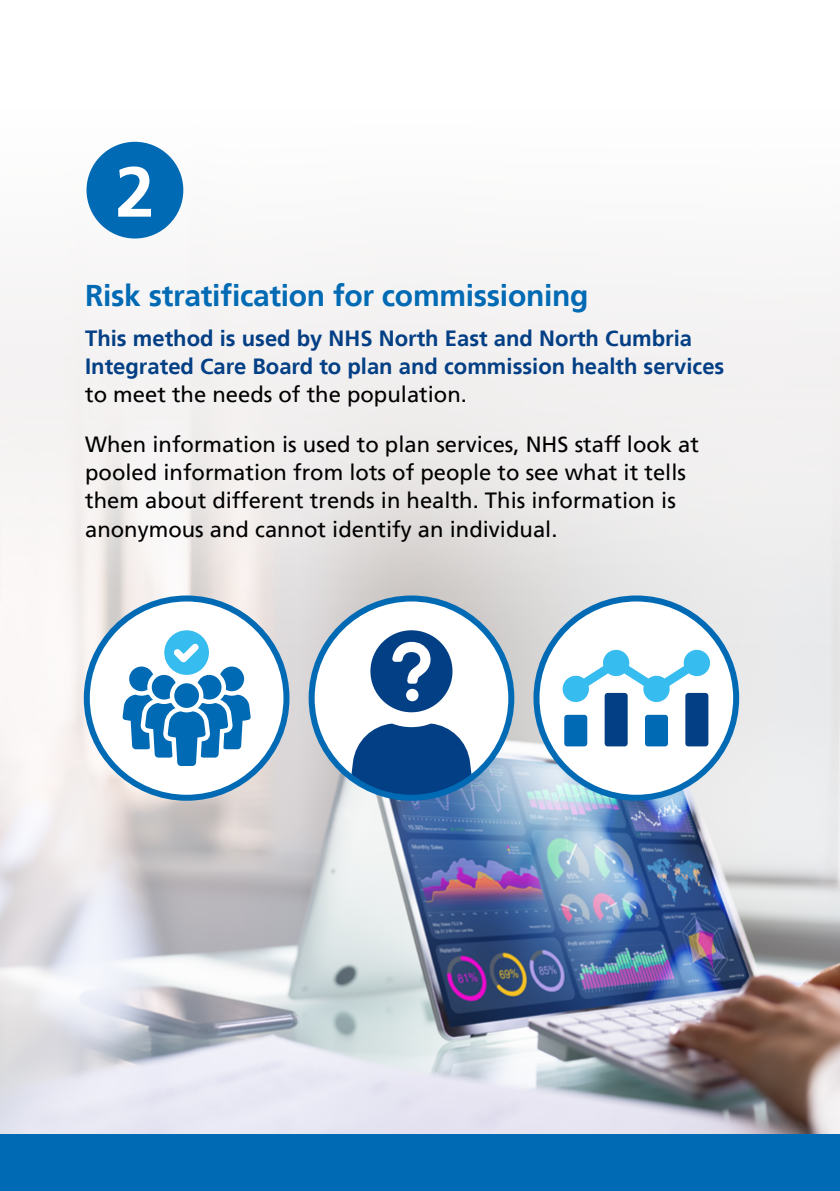
<style>
.page{position:relative;width:840px;height:1191px;background:#fff}
.page>*{position:absolute;margin:0;border:0;box-sizing:border-box;transform-origin:0 0}
.t1{font:700 70.6px "Frutiger LT";color:#fff}
.t2{font:700 30px "Frutiger LT";letter-spacing:-.01em;color:#006ab4}
.Body{font:22px/28px "Frutiger LT";color:#000}
.Body-2{font:700 22px/28px "Frutiger LT";color:#033f85}
.s1{font-weight:400;color:#000}
</style>
<div class="page">
<img style="left:0;top:574px;width:839px;height:560px">
<div style="left:87px;top:598px;width:199px;height:199px;background:#fff;border-radius:50%"></div>
<svg style="left:122px;top:630px;width:129px;height:136px"></svg>
<div style="left:84px;top:595px;width:205px;height:205px;border:6px solid #006ab4;border-radius:50%"></div>
<div style="left:311px;top:598px;width:200px;height:199px;background:#fff;border-radius:50%"></div>
<svg style="left:348px;top:723px;width:126px;height:74px"></svg>
<svg style="left:370px;top:630px;width:82px;height:82px"></svg>
<div style="left:308px;top:595px;width:206px;height:205px;border:6px solid #006ab4;border-radius:50%"></div>
<div style="left:536px;top:598px;width:199px;height:199px;background:#fff;border-radius:50%"></div>
<div style="left:564px;top:715px;width:23px;height:31px;background:#006ab4;border-radius:3px"></div>
<div style="left:604px;top:693px;width:23px;height:53px;background:#033f85;border-radius:3px"></div>
<div style="left:644px;top:715px;width:23px;height:31px;background:#006ab4;border-radius:3px"></div>
<div style="left:685px;top:693px;width:23px;height:53px;background:#033f85;border-radius:3px"></div>
<svg style="left:562px;top:650px;width:147px;height:52px"></svg>
<div style="left:533px;top:595px;width:205px;height:205px;border:6px solid #006ab4;border-radius:50%"></div>
<div style="left:0;top:0;width:839px;height:574px;background:linear-gradient(to bottom,#fff,#ebe8e7)"></div>
<div style="left:86px;top:142px;width:97px;height:96px;background:#006ab4;border-radius:50%"></div>
<div style="left:0;top:1134px;width:839px;height:57px;background:#006ab4"></div>
<h2 class="t1" style="left:115px;top:151px;width:41px">2</h2>
<h2 class="t2" style="left:85px;top:278px;width:504px">Risk stratification for commissioning</h2>
<p class="Body-2" style="left:85px;top:324px;width:640px">This method is used by NHS North East and North Cumbria<br>Integrated Care Board to plan and commission health services <span class="s1">to meet the needs of the population.</span></p>
<p class="Body" style="left:85px;top:431px;width:615px">When information is used to plan services, NHS staff look at pooled information from lots of people to see what it tells them about different trends in health. This information is anonymous and cannot identify an individual.</p>
</div>
